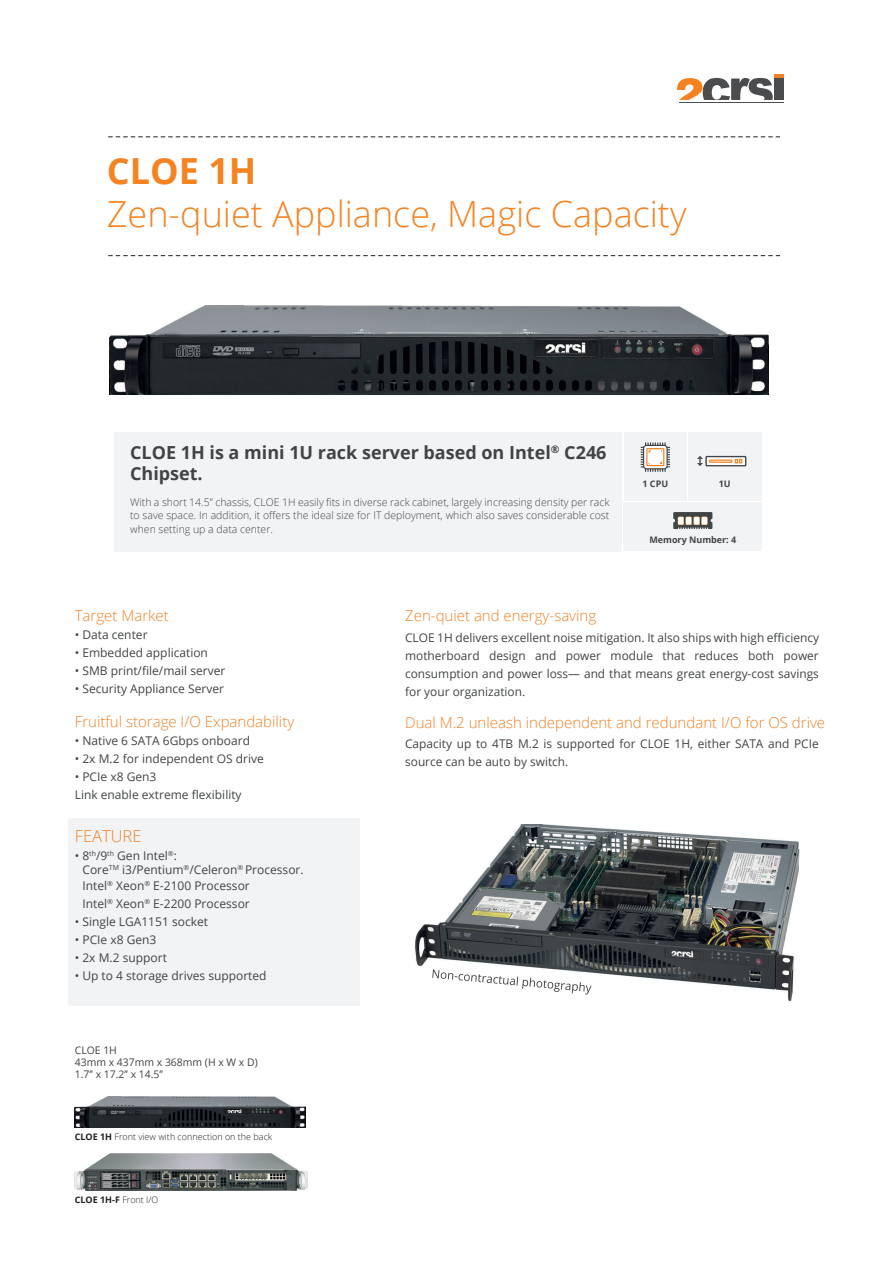
<style>
.page{position:relative;width:893px;height:1263px;background:#fff}
.page>*{position:absolute;margin:0;border:0;box-sizing:border-box;transform-origin:0 0}
.t1{font:300 36px "Open Sans";color:#f58322}
.t2{font:700 36px "Open Sans";color:#f58322}
.t3{font:700 18px/21px "Open Sans";color:#414445}
.t4{font:300 16.5px "Open Sans";color:#f08125}
.t5{font:300 15px "Open Sans";color:#f08125}
.t6{font:12px/18.1px "Open Sans";color:#414445}
.t7{font:300 10.5px/13.5px "Open Sans";color:#414445;text-align:justify}
.t8{font:10.5px/12px "Open Sans";color:#414445}
.t9{font:300 9px "Open Sans";color:#231f20}
.t10{font:700 9px "Open Sans";color:#414445}
.t11{font:700 9px "Open Sans";color:#231f20}
.s1{font-weight:700}
.s2{font-weight:300}
</style>
<div class="page">
<img style="left:415px;top:825px;width:385px;height:177px">
<div style="left:114px;top:432px;width:508px;height:119px;background:#f2f3f4"></div>
<div style="left:624px;top:432px;width:63px;height:69px;background:#f2f3f4"></div>
<div style="left:688px;top:432px;width:74px;height:69px;background:#f2f3f4"></div>
<div style="left:624px;top:503px;width:138px;height:48px;background:#f2f3f4"></div>
<div style="left:68px;top:818px;width:291px;height:187px;background:#f2f3f4"></div>
<svg style="left:677px;top:74px;width:106px;height:26px"></svg>
<hr style="left:679px;top:102px;width:104px;height:1px;background:#4b4c4d">
<svg style="left:108px;top:255px;width:672px;height:1px"></svg>
<svg style="left:108px;top:136px;width:672px;height:1px"></svg>
<svg style="left:432px;top:969px;width:160px;height:25px"></svg>
<img style="left:110px;top:306px;width:659px;height:89px">
<img style="left:75px;top:1096px;width:230px;height:31px">
<img style="left:75px;top:1153px;width:232px;height:37px">
<svg style="left:640px;top:442px;width:30px;height:30px"></svg>
<svg style="left:697px;top:456px;width:49px;height:10px"></svg>
<svg style="left:673px;top:512px;width:39px;height:17px"></svg>
<h1 class="t2" style="left:107px;top:146px;width:151px">CLOE 1H</h1>
<h1 class="t1" style="left:107px;top:190px;width:581px">Zen-quiet Appliance, Magic Capacity</h1>
<h2 class="t3" style="left:130px;top:442px;width:478px">CLOE 1H is a mini 1U rack server based on Intel<sup>®</sup> C246<br>Chipset.</h2>
<p class="t7" style="left:130px;top:495px;width:481px">With a short 14.5” chassis, CLOE 1H easily fits in diverse rack cabinet, largely increasing density per rack to save space. In addition, it offers the ideal size for IT deployment, which also saves considerable cost when setting up a data center.</p>
<p class="t10" style="left:642px;top:477px;width:27px">1 CPU</p>
<p class="t10" style="left:719px;top:477px;width:13px">1U</p>
<p class="t10" style="left:649px;top:533px;width:88px">Memory Number: 4</p>
<p class="t5" style="left:75px;top:605px;width:95px">Target Market</p>
<p class="t6" style="left:75px;top:625px;width:74px">• Data center</p>
<p class="t6" style="left:75px;top:643px;width:135px">• Embedded application</p>
<p class="t6" style="left:75px;top:661px;width:152px">• SMB print/file/mail server</p>
<p class="t6" style="left:75px;top:679px;width:151px">• Security Appliance Server</p>
<p class="t5" style="left:405px;top:605px;width:193px">Zen-quiet and energy-saving</p>
<p class="t6" style="left:405px;top:628px;width:415px;text-align:justify">CLOE 1H delivers excellent noise mitigation. It also ships with high efficiency motherboard design and power module that reduces both power consumption and power loss— and that means great energy-cost savings for your organization.</p>
<p class="t6" style="left:405px;top:734px;width:415px">Capacity up to 4TB M.2 is supported for CLOE 1H, either SATA and PCIe source can be auto by switch.</p>
<p class="t5" style="left:75px;top:711px;width:221px">Fruitful storage I/O Expandability</p>
<p class="t5" style="left:405px;top:712px;width:422px">Dual M.2 unleash independent and redundant I/O for OS drive</p>
<p class="t6" style="left:75px;top:731px;width:177px">• Native 6 SATA 6Gbps onboard</p>
<p class="t6" style="left:75px;top:749px;width:191px">• 2x M.2 for independent OS drive</p>
<p class="t6" style="left:75px;top:767px;width:168px">• PCIe x8 Gen3<br>Link enable extreme flexibility</p>
<h3 class="t4" style="left:75px;top:824px;width:68px">FEATURE</h3>
<p class="t6" style="left:82px;top:848px;width:223px;line-height:14.4px;text-indent:-8px">• 8<sup>th</sup>/9<sup>th</sup> Gen Intel<sup>®</sup>:<br>Core<sup>TM</sup> i3/Pentium<sup>®</sup>/Celeron<sup>®</sup> Processor.</p>
<p class="t6" style="left:82px;top:876px;width:169px">Intel<sup>®</sup> Xeon<sup>®</sup> E-2100 Processor<br>Intel<sup>®</sup> Xeon<sup>®</sup> E-2200 Processor</p>
<p class="t6" style="left:75px;top:912px;width:135px">• Single LGA1151 socket</p>
<p class="t6" style="left:75px;top:930px;width:83px">• PCIe x8 Gen3</p>
<p class="t6" style="left:75px;top:948px;width:94px">• 2x M.2 support</p>
<p class="t6" style="left:75px;top:966px;width:193px">• Up to 4 storage drives supported</p>
<p class="t8" style="left:75px;top:1043px;width:184px">CLOE 1H<br>43mm x 437mm x 368mm (H x W x D)<br>1.7’’ x 17.2’’ x 14.5’’</p>
<p class="t9" style="left:75px;top:1130px;width:199px"><span class="s1">CLOE 1H</span> Front view with connection on the back</p>
<p class="t11" style="left:75px;top:1194px;width:85px">CLOE 1H-F <span class="s2">Front I/O</span></p>
</div>
